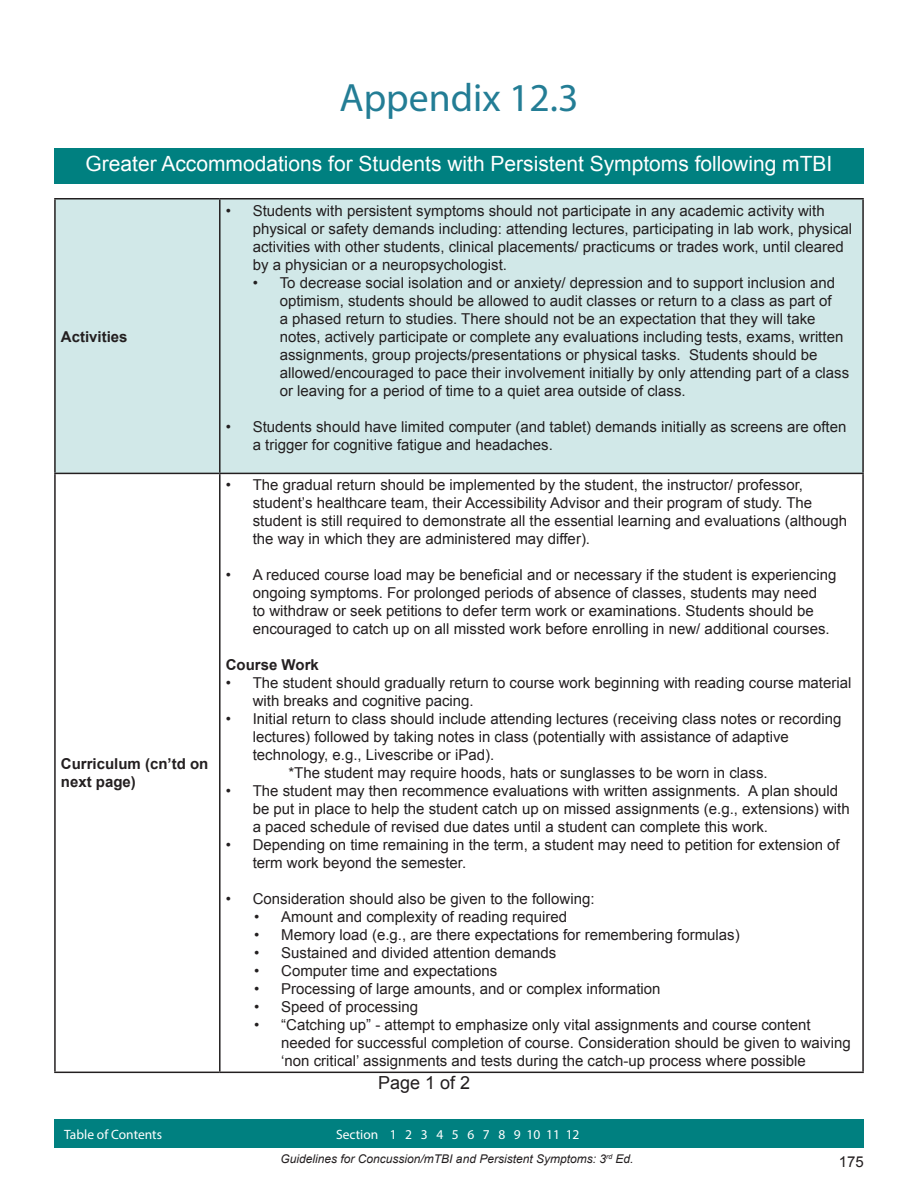
<style>
.page{position:relative;width:918px;height:1188px;background:#fff}
.page>*{position:absolute;margin:0;border:0;box-sizing:border-box;transform-origin:0 0}
.Section_Heading{font:39.6px "Myriad Pro";color:#237d95}
.t1{font:21px "Arial";color:#fff}
.Body_Paragraph{font:18px "Arial";color:#231f20}
.Body_Paragraph-2{font:15px/18px "Arial";color:#231f20}
.Body_Paragraph-3{font:700 15px/18px "Arial";color:#231f20}
.t2{font:13.5px "Myriad Pro";color:#fff}
.t3{font:italic 12px "Arial";color:#231f20}
</style>
<div class="page">
<div style="left:54px;top:1120px;width:810px;height:28px;background:#008080"></div>
<div style="left:54px;top:148px;width:810px;height:36px;background:#008080"></div>
<div style="left:56px;top:200px;width:806px;height:273px;background:#d1e8e8"></div>
<hr style="left:54px;top:198px;width:166px;height:2px;background:#231f20">
<hr style="left:54px;top:200px;width:2px;height:273px;background:#231f20">
<hr style="left:220px;top:198px;width:644px;height:2px;background:#231f20">
<hr style="left:219px;top:200px;width:2px;height:273px;background:#231f20">
<hr style="left:862px;top:200px;width:2px;height:273px;background:#231f20">
<hr style="left:54px;top:473px;width:166px;height:1px;background:#231f20">
<hr style="left:54px;top:474px;width:2px;height:598px;background:#231f20">
<hr style="left:220px;top:473px;width:644px;height:1px;background:#231f20">
<hr style="left:219px;top:474px;width:2px;height:598px;background:#231f20">
<hr style="left:862px;top:474px;width:2px;height:598px;background:#231f20">
<hr style="left:54px;top:1072px;width:166px;height:1px;background:#231f20">
<hr style="left:220px;top:1072px;width:644px;height:1px;background:#231f20">
<p class="Section_Heading" style="left:340px;top:73px;width:240px">Appendix 12.3</p>
<p class="t1" style="left:86px;top:150px;width:748px">Greater Accommodations for Students with Persistent Symptoms following mTBI</p>
<p class="Body_Paragraph-3" style="left:61px;top:328px;width:68px">Activities</p>
<p class="Body_Paragraph-3" style="left:61px;top:756px;width:149px">Curriculum (cn’td on next page)</p>
<p class="Body_Paragraph-2" style="left:253px;top:202px;width:601px;text-indent:-27px">• Students with persistent symptoms should not participate in any academic activity with physical or safety demands including: attending lectures, participating in lab work, physical activities with other students, clinical placements/ practicums or trades work, until cleared by a physician or a neuropsychologist.</p>
<p class="Body_Paragraph-2" style="left:280px;top:274px;width:571px;text-indent:-27px">• To decrease social isolation and or anxiety/ depression and to support inclusion and optimism, students should be allowed to audit classes or return to a class as part of<br>a phased return to studies. There should not be an expectation that they will take notes, actively participate or complete any evaluations including tests, exams, written assignments, group projects/presentations or physical tasks. Students should be allowed/encouraged to pace their involvement initially by only attending part of a class or leaving for a period of time to a quiet area outside of class.</p>
<p class="Body_Paragraph-2" style="left:253px;top:418px;width:595px;text-indent:-27px">• Students should have limited computer (and tablet) demands initially as screens are often a trigger for cognitive fatigue and headaches.</p>
<p class="Body_Paragraph-2" style="left:253px;top:476px;width:596px;text-indent:-27px">• The gradual return should be implemented by the student, the instructor/ professor, student’s healthcare team, their Accessibility Advisor and their program of study. The student is still required to demonstrate all the essential learning and evaluations (although the way in which they are administered may differ).</p>
<p class="Body_Paragraph-2" style="left:253px;top:566px;width:585px;text-indent:-27px">• A reduced course load may be beneficial and or necessary if the student is experiencing ongoing symptoms. For prolonged periods of absence of classes, students may need<br>to withdraw or seek petitions to defer term work or examinations. Students should be encouraged to catch up on all missted work before enrolling in new/ additional courses.</p>
<p class="Body_Paragraph-3" style="left:226px;top:657px;width:95px">Course Work</p>
<p class="Body_Paragraph-2" style="left:253px;top:674px;width:600px;text-indent:-27px">• The student should gradually return to course work beginning with reading course material with breaks and cognitive pacing.</p>
<p class="Body_Paragraph-2" style="left:253px;top:710px;width:590px;text-indent:-27px">• Initial return to class should include attending lectures (receiving class notes or recording lectures) followed by taking notes in class (potentially with assistance of adaptive technology, e.g., Livescribe or iPad).</p>
<p class="Body_Paragraph-2" style="left:288px;top:764px;width:481px">*The student may require hoods, hats or sunglasses to be worn in class.</p>
<p class="Body_Paragraph-2" style="left:253px;top:782px;width:598px;text-indent:-27px">• The student may then recommence evaluations with written assignments. A plan should be put in place to help the student catch up on missed assignments (e.g., extensions) with a paced schedule of revised due dates until a student can complete this work.</p>
<p class="Body_Paragraph-2" style="left:253px;top:836px;width:588px;text-indent:-27px">• Depending on time remaining in the term, a student may need to petition for extension of term work beyond the semester.</p>
<p class="Body_Paragraph-2" style="left:226px;top:890px;width:370px">• Consideration should also be given to the following:</p>
<p class="Body_Paragraph-2" style="left:254px;top:908px;width:314px">• Amount and complexity of reading required</p>
<p class="Body_Paragraph-2" style="left:254px;top:926px;width:487px">• Memory load (e.g., are there expectations for remembering formulas)</p>
<p class="Body_Paragraph-2" style="left:254px;top:944px;width:304px">• Sustained and divided attention demands</p>
<p class="Body_Paragraph-2" style="left:254px;top:962px;width:244px">• Computer time and expectations</p>
<p class="Body_Paragraph-2" style="left:254px;top:980px;width:408px">• Processing of large amounts, and or complex information</p>
<p class="Body_Paragraph-2" style="left:254px;top:998px;width:165px">• Speed of processing</p>
<p class="Body_Paragraph-2" style="left:281px;top:1016px;width:571px;text-indent:-27px">• “Catching up” - attempt to emphasize only vital assignments and course content needed for successful completion of course. Consideration should be given to waiving ‘non critical’ assignments and tests during the catch-up process where possible</p>
<p class="Body_Paragraph" style="left:378px;top:1071px;width:94px">Page 1 of 2</p>
<p class="t2" style="left:64px;top:1126px;width:99px">Table of Contents</p>
<p class="t2" style="left:336px;top:1126px;width:245px">Section 1 2 3 4 5 6 7 8 9 10 11 12</p>
<p class="t3" style="left:281px;top:1151px;width:355px">Guidelines for Concussion/mTBI and Persistent Symptoms: 3<sup>rd</sup> Ed.</p>
<p class="Body_Paragraph-2" style="left:839px;top:1153px;width:27px">175</p>
</div>
